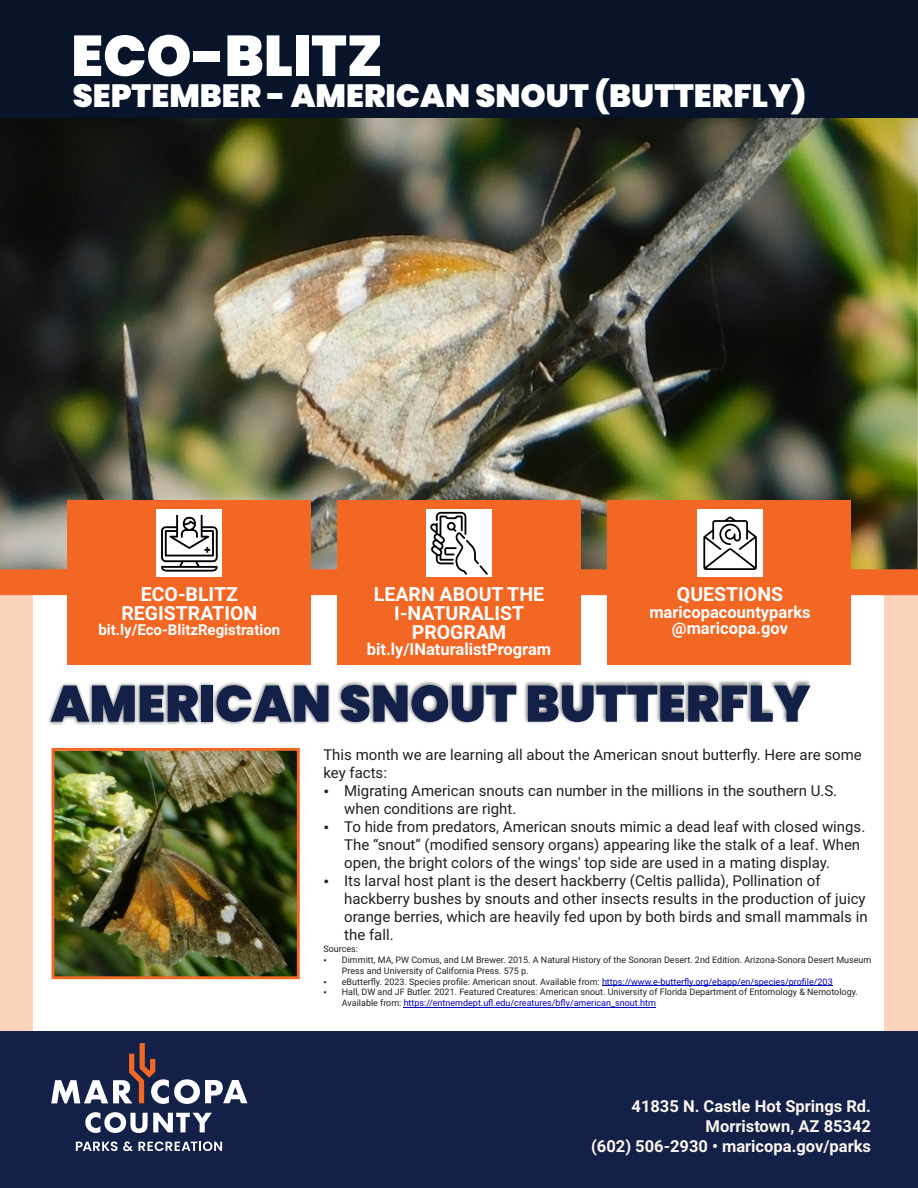
<style>
.page{position:relative;width:918px;height:1188px;background:#fff}
.page>*{position:absolute;margin:0;border:0;box-sizing:border-box;transform-origin:0 0}
.t1{font:900 57.3px "Poppins";color:#fff}
.t2{font:900 51px "Poppins";color:#132048}
.t3{font:900 32.1px "Poppins";color:#fff}
.t4{font:700 19.5px/18.9px "Roboto";color:#fff;text-align:center}
.t5{font:700 16.5px/19.8px "Roboto";color:#fcf6ee;text-align:right}
.t6{font:700 16.5px/16px "Roboto";color:#fff;text-align:center}
.t7{font:15px/18px "Roboto";color:#231f20}
.t8{font:700 15px "Roboto";color:#fff}
.t9{font:9px/10.8px "Roboto";color:#231f20}
.s1{color:#0000c4}
</style>
<div class="page">
<img style="left:0;top:118px;width:918px;height:394px">
<div style="left:0;top:594px;width:918px;height:466px;background:#fcd4bb"></div>
<div style="left:34px;top:574px;width:850px;height:571px;background:#fff"></div>
<div style="left:0;top:0;width:918px;height:118px;background:#08142a"></div>
<svg style="left:48px;top:680px;width:762px;height:45px"></svg>
<div style="left:0;top:1031px;width:918px;height:157px;background:#132048"></div>
<hr style="left:602px;top:986px;width:231px;height:1px;background:#0000c4">
<hr style="left:404px;top:1007px;width:252px;height:1px;background:#0000c4">
<div style="left:338px;top:500px;width:243px;height:165px;background:#f26724"></div>
<div style="left:68px;top:500px;width:243px;height:165px;background:#f26724"></div>
<div style="left:608px;top:500px;width:243px;height:165px;background:#f26724"></div>
<div style="left:697px;top:510px;width:66px;height:67px;background:#fff"></div>
<div style="left:156px;top:510px;width:66px;height:67px;background:#fff"></div>
<svg style="left:426px;top:510px;width:66px;height:2px"></svg>
<svg style="left:0;top:512px;width:918px;height:83px"></svg>
<svg style="left:51px;top:1043px;width:196px;height:61px"></svg>
<svg style="left:85px;top:1112px;width:127px;height:21px"></svg>
<svg style="left:76px;top:1141px;width:146px;height:10px"></svg>
<img style="left:56px;top:752px;width:240px;height:223px">
<div style="left:52px;top:748px;width:248px;height:231px;border:3px solid #f26724"></div>
<h1 class="t1" style="left:71px;top:16px;width:313px">ECO-BLITZ</h1>
<h3 class="t3" style="left:73px;top:73px;width:735px">SEPTEMBER - AMERICAN SNOUT (BUTTERFLY)</h3>
<h3 class="t4" style="left:121px;top:587px;width:137px">ECO-BLITZ<br>REGISTRATION</h3>
<p class="t8" style="left:98px;top:624px;width:183px">bit.ly/Eco-BlitzRegistration</p>
<h3 class="t4" style="left:374px;top:587px;width:172px">LEARN ABOUT THE<br>I-NATURALIST<br>PROGRAM</h3>
<p class="t6" style="left:367px;top:643px;width:186px">bit.ly/INaturalistProgram</p>
<h3 class="t4" style="left:677px;top:587px;width:108px">QUESTIONS</h3>
<p class="t6" style="left:649px;top:605px;width:163px">maricopacountyparks @maricopa.gov</p>
<h2 class="t2" style="left:51px;top:668px;width:761px">AMERICAN SNOUT BUTTERFLY</h2>
<p class="t7" style="left:323px;top:747px;width:540px">This month we are learning all about the American snout butterfly. Here are some</p>
<p class="t7" style="left:323px;top:765px;width:65px">key facts:</p>
<p class="t7" style="left:344px;top:783px;width:495px">Migrating American snouts can number in the millions in the southern U.S.</p>
<p class="t7" style="left:344px;top:801px;width:174px">when conditions are right.</p>
<p class="t7" style="left:344px;top:819px;width:523px">To hide from predators, American snouts mimic a dead leaf with closed wings.<br>The “snout” (modified sensory organs) appearing like the stalk of a leaf. When open, the bright colors of the wings' top side are used in a mating display.</p>
<p class="t7" style="left:344px;top:873px;width:525px">Its larval host plant is the desert hackberry (Celtis pallida), Pollination of hackberry bushes by snouts and other insects results in the production of juicy orange berries, which are heavily fed upon by both birds and small mammals in the fall.</p>
<p class="t9" style="left:342px;top:945px;width:531px;text-indent:-18px">Sources:<br>Dimmitt, MA, PW Comus, and LM Brewer. 2015. A Natural History of the Sonoran Desert. 2nd Edition. Arizona-Sonora Desert Museum Press and University of California Press. 575 p.<br>eButterfly. 2023. Species profile: American snout. Available from: <span class="s1">https://www.e-butterfly.org/ebapp/en/species/profile/203<br></span>Hall, DW and JF Butler. 2021. Featured Creatures: American snout. University of Florida Department of Entomology &amp; Nemotology.<br>Available from: <span class="s1">https://entnemdept.ufl.edu/creatures/bfly/american_snout.htm</span></p>
<p class="t5" style="left:591px;top:1098px;width:281px">41835 N. Castle Hot Springs Rd.<br>Morristown, AZ 85342<br>(602) 506-2930 • maricopa.gov/parks</p>
</div>
